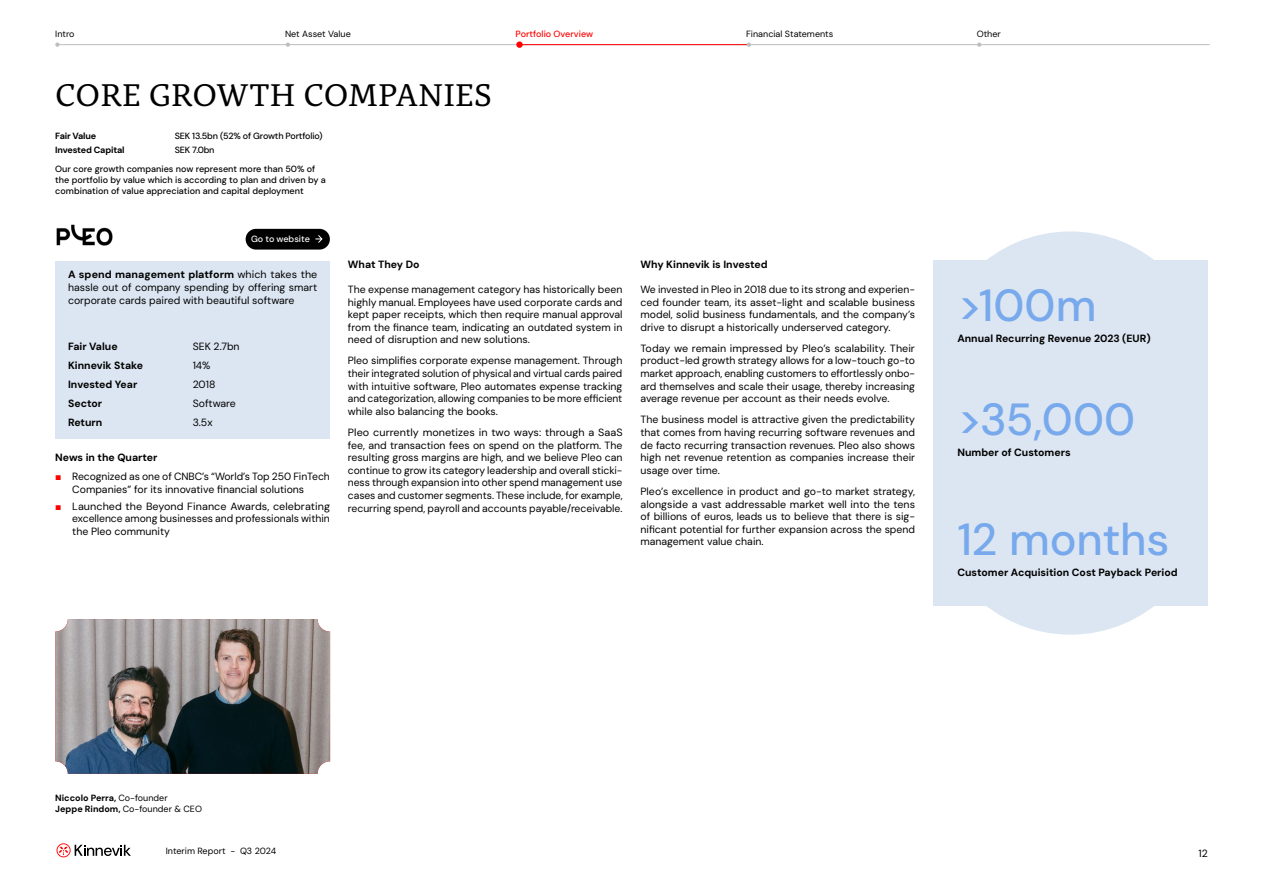
<style>
.page{position:relative;width:1263px;height:893px;background:#fff}
.page>*{position:absolute;margin:0;border:0;box-sizing:border-box;transform-origin:0 0}
.t1{font:500 45px "DM Sans";color:#77a9ec}
.t2{font:33px "Alda OT";color:#000}
.t3{font:10.5px/12.6px "DM Sans";color:#000;text-align:justify}
.t4{font:700 10.5px "DM Sans";color:#000}
.t5{font:500 9px/10.8px "DM Sans";color:#000}
.t6{font:9px "DM Sans";color:#000}
.t7{font:700 9px/10.8px "DM Sans";color:#000}
.t8{font:500 9px "DM Sans";letter-spacing:-.02em;color:#000}
.t9{font:700 9px "DM Sans";letter-spacing:-.02em;color:#000}
.t10{font:500 9px "DM Sans";color:#f00}
.t11{font:500 9px "DM Sans";color:#fff}
.s1{font-weight:700}
.s2{font-family:"Times New Roman";color:#f00}
.s3{font-weight:400}
</style>
<div class="page">
<img style="left:56px;top:224px;width:57px;height:22px">
<hr style="left:57px;top:44px;width:1153px;height:1px;background:#bcbec0">
<svg style="left:55px;top:43px;width:5px;height:4px"></svg>
<hr style="left:518px;top:44px;width:231px;height:1px;background:#f00">
<svg style="left:516px;top:41px;width:7px;height:7px"></svg>
<svg style="left:747px;top:43px;width:4px;height:4px"></svg>
<div style="left:933px;top:260px;width:274px;height:346px;background:#dce6f2"></div>
<div style="left:933px;top:231px;width:274px;height:404px;background:#dce6f2;border-radius:137px"></div>
<div style="left:246px;top:229px;width:84px;height:21px;background:#000;border-radius:10px"></div>
<svg style="left:315px;top:235px;width:8px;height:8px"></svg>
<img style="left:55px;top:619px;width:275px;height:155px">
<div style="left:55px;top:261px;width:275px;height:178px;background:#dce6f2"></div>
<svg style="left:57px;top:843px;width:74px;height:14px"></svg>
<p class="t6" style="left:55px;top:28px;width:21px">Intro</p>
<p class="t6" style="left:285px;top:28px;width:67px">Net Asset Value</p>
<p class="t10" style="left:516px;top:28px;width:79px">Portfolio Overview</p>
<p class="t6" style="left:746px;top:28px;width:89px">Financial Statements</p>
<p class="t6" style="left:977px;top:28px;width:26px">Other</p>
<h2 class="t2" style="left:55px;top:81px;width:438px">CORE GROWTH COMPANIES</h2>
<p class="t9" style="left:55px;top:131px;width:42px">Fair Value</p>
<p class="t8" style="left:175px;top:131px;width:149px">SEK 13.5bn (52% of Growth Portfolio)</p>
<p class="t9" style="left:55px;top:144px;width:71px">Invested Capital</p>
<p class="t5" style="left:175px;top:144px;width:41px">SEK 7.0bn</p>
<p class="t5" style="left:55px;top:164px;width:272px">Our core growth companies now represent more than 50% of the portfolio by value which is according to plan and driven by a combination of value appreciation and capital deployment</p>
<p class="t11" style="left:251px;top:234px;width:60px">Go to website</p>
<p class="t3" style="left:68px;top:268px;width:251px"><span class="s1">A spend management platform</span> which takes the hassle out of company spending by offering smart corporate cards paired with beautiful software</p>
<p class="t4" style="left:68px;top:340px;width:51px">Fair Value</p>
<p class="t3" style="left:193px;top:340px;width:48px">SEK 2.7bn</p>
<p class="t4" style="left:68px;top:359px;width:77px">Kinnevik Stake</p>
<p class="t3" style="left:193px;top:359px;width:19px">14%</p>
<p class="t4" style="left:68px;top:378px;width:71px">Invested Year</p>
<p class="t3" style="left:193px;top:378px;width:24px">2018</p>
<p class="t4" style="left:68px;top:397px;width:36px">Sector</p>
<p class="t3" style="left:193px;top:397px;width:45px">Software</p>
<p class="t4" style="left:68px;top:416px;width:36px">Return</p>
<p class="t3" style="left:193px;top:416px;width:21px">3.5x</p>
<p class="t4" style="left:55px;top:451px;width:104px">News in the Quarter</p>
<p class="t3" style="left:72px;top:470px;width:259px;text-indent:-17px"><span class="s2">■</span> Recognized as one of CNBC’s “World’s Top 250 FinTech<br>Companies” for its innovative financial solutions</p>
<p class="t3" style="left:72px;top:500px;width:259px;text-indent:-17px"><span class="s2">■</span> Launched the Beyond Finance Awards, celebrating excellence among businesses and professionals within the Pleo community</p>
<p class="t4" style="left:348px;top:257px;width:73px">What They Do</p>
<p class="t3" style="left:348px;top:283px;width:276px">The expense management category has historically been highly manual. Employees have used corporate cards and kept paper receipts, which then require manual approval from the finance team, indicating an outdated system in need of disruption and new solutions.</p>
<p class="t3" style="left:348px;top:354px;width:276px">Pleo simplifies corporate expense management. Through their integrated solution of physical and virtual cards paired with intuitive software, Pleo automates expense tracking and categorization, allowing companies to be more efficient while also balancing the books.</p>
<p class="t3" style="left:348px;top:426px;width:276px">Pleo currently monetizes in two ways: through a SaaS fee, and transaction fees on spend on the platform. The resulting gross margins are high, and we believe Pleo can continue to grow its category leadership and overall sticki&shy;ness through expansion into other spend management use cases and customer segments. These include, for example, recurring spend, payroll and accounts payable/receivable.</p>
<p class="t4" style="left:640px;top:257px;width:129px">Why Kinnevik is Invested</p>
<p class="t3" style="left:640px;top:283px;width:276px">We invested in Pleo in 2018 due to its strong and experien&shy;ced founder team, its asset-light and scalable business model, solid business fundamentals, and the company’s drive to disrupt a historically underserved category.</p>
<p class="t3" style="left:640px;top:342px;width:276px">Today we remain impressed by Pleo’s scalability. Their product-led growth strategy allows for a low-touch go-to market approach, enabling customers to effortlessly onbo&shy;ard themselves and scale their usage, thereby increasing average revenue per account as their needs evolve.</p>
<p class="t3" style="left:640px;top:413px;width:276px">The business model is attractive given the predictability that comes from having recurring software revenues and de facto recurring transaction revenues. Pleo also shows high net revenue retention as companies increase their usage over time.</p>
<p class="t3" style="left:640px;top:485px;width:276px">Pleo’s excellence in product and go-to market strategy, alongside a vast addressable market well into the tens of billions of euros, leads us to believe that there is sig&shy;nificant potential for further expansion across the spend management value chain.</p>
<h1 class="t1" style="left:957px;top:277px;width:141px">&gt;100m</h1>
<p class="t4" style="left:957px;top:331px;width:195px">Annual Recurring Revenue 2023 (EUR)</p>
<h1 class="t1" style="left:957px;top:392px;width:179px">&gt;35,000</h1>
<p class="t4" style="left:957px;top:446px;width:115px">Number of Customers</p>
<h1 class="t1" style="left:957px;top:511px;width:214px">12 months</h1>
<p class="t4" style="left:957px;top:566px;width:222px">Customer Acquisition Cost Payback Period</p>
<p class="t7" style="left:55px;top:792px;width:148px">Niccolo Perra, <span class="s3">Co-founder<br></span>Jeppe Rindom, <span class="s3">Co-founder &amp; CEO</span></p>
<p class="t6" style="left:166px;top:845px;width:112px">Interim Report - Q3 2024</p>
<p class="t3" style="left:1198px;top:847px;width:11px">12</p>
</div>
